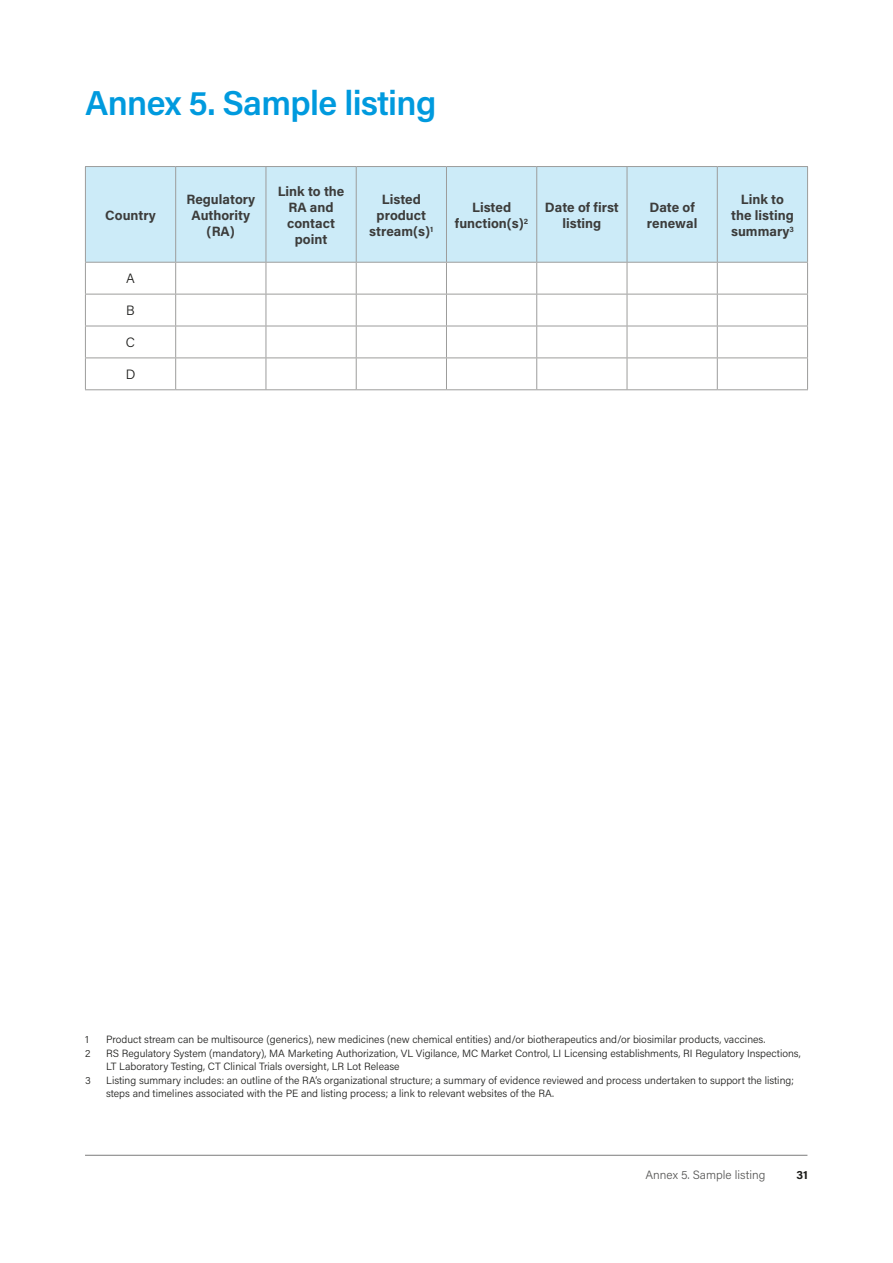
<style>
.page{position:relative;width:893px;height:1263px;background:#fff}
.page>*{position:absolute;margin:0;border:0;box-sizing:border-box;transform-origin:0 0}
.t1{font:600 34.5px "Acumin Pro";letter-spacing:-.02em;color:#009ade}
.t2{font:700 13.5px/16.2px "Acumin Pro";color:#3c3c3b;text-align:center}
.t3{font:300 13.5px "Acumin Pro";color:#1d1d1b}
.t4{font:300 12px "Acumin Pro";color:#575756}
.t5{font:700 12px "Acumin Pro";color:#1d1d1b}
.t6{font:300 10.5px/13.5px "Acumin Pro";color:#1d1d1b}
</style>
<div class="page">
<hr style="left:85px;top:1155px;width:722px;height:1px;background:#7c7b7b">
<div style="left:86px;top:167px;width:721px;height:95px;background:#ccebf8"></div>
<hr style="left:85px;top:166px;width:91px;height:1px;background:#9d9d9c">
<hr style="left:85px;top:167px;width:1px;height:95px;background:#9d9d9c">
<hr style="left:176px;top:166px;width:90px;height:1px;background:#9d9d9c">
<hr style="left:175px;top:167px;width:1px;height:95px;background:#9d9d9c">
<hr style="left:266px;top:166px;width:90px;height:1px;background:#9d9d9c">
<hr style="left:356px;top:166px;width:90px;height:1px;background:#9d9d9c">
<hr style="left:446px;top:166px;width:91px;height:1px;background:#9d9d9c">
<hr style="left:537px;top:166px;width:90px;height:1px;background:#9d9d9c">
<hr style="left:627px;top:166px;width:90px;height:1px;background:#9d9d9c">
<hr style="left:717px;top:166px;width:91px;height:1px;background:#9d9d9c">
<hr style="left:807px;top:167px;width:1px;height:95px;background:#9d9d9c">
<hr style="left:266px;top:167px;width:1px;height:95px;background:#9d9d9c">
<hr style="left:356px;top:167px;width:1px;height:95px;background:#9d9d9c">
<hr style="left:446px;top:167px;width:1px;height:95px;background:#9d9d9c">
<hr style="left:536px;top:167px;width:1px;height:95px;background:#9d9d9c">
<hr style="left:85px;top:294px;width:91px;height:1px;background:#9d9d9c">
<hr style="left:176px;top:294px;width:90px;height:1px;background:#9d9d9c">
<hr style="left:266px;top:294px;width:90px;height:1px;background:#9d9d9c">
<hr style="left:356px;top:294px;width:90px;height:1px;background:#9d9d9c">
<hr style="left:446px;top:294px;width:91px;height:1px;background:#9d9d9c">
<hr style="left:537px;top:294px;width:90px;height:1px;background:#9d9d9c">
<hr style="left:627px;top:294px;width:90px;height:1px;background:#9d9d9c">
<hr style="left:717px;top:294px;width:91px;height:1px;background:#9d9d9c">
<hr style="left:85px;top:326px;width:91px;height:1px;background:#9d9d9c">
<hr style="left:176px;top:326px;width:90px;height:1px;background:#9d9d9c">
<hr style="left:266px;top:326px;width:90px;height:1px;background:#9d9d9c">
<hr style="left:356px;top:326px;width:90px;height:1px;background:#9d9d9c">
<hr style="left:446px;top:326px;width:91px;height:1px;background:#9d9d9c">
<hr style="left:537px;top:326px;width:90px;height:1px;background:#9d9d9c">
<hr style="left:627px;top:326px;width:90px;height:1px;background:#9d9d9c">
<hr style="left:717px;top:326px;width:91px;height:1px;background:#9d9d9c">
<hr style="left:627px;top:167px;width:1px;height:95px;background:#9d9d9c">
<hr style="left:85px;top:357px;width:91px;height:1px;background:#9d9d9c">
<hr style="left:176px;top:357px;width:90px;height:1px;background:#9d9d9c">
<hr style="left:266px;top:357px;width:90px;height:1px;background:#9d9d9c">
<hr style="left:356px;top:357px;width:90px;height:1px;background:#9d9d9c">
<hr style="left:446px;top:357px;width:91px;height:1px;background:#9d9d9c">
<hr style="left:537px;top:357px;width:90px;height:1px;background:#9d9d9c">
<hr style="left:627px;top:357px;width:90px;height:1px;background:#9d9d9c">
<hr style="left:717px;top:357px;width:91px;height:1px;background:#9d9d9c">
<hr style="left:717px;top:167px;width:1px;height:95px;background:#9d9d9c">
<hr style="left:85px;top:262px;width:91px;height:1px;background:#9d9d9c">
<hr style="left:85px;top:263px;width:1px;height:31px;background:#9d9d9c">
<hr style="left:176px;top:262px;width:90px;height:1px;background:#9d9d9c">
<hr style="left:266px;top:262px;width:90px;height:1px;background:#9d9d9c">
<hr style="left:356px;top:262px;width:90px;height:1px;background:#9d9d9c">
<hr style="left:446px;top:262px;width:91px;height:1px;background:#9d9d9c">
<hr style="left:537px;top:262px;width:90px;height:1px;background:#9d9d9c">
<hr style="left:627px;top:262px;width:90px;height:1px;background:#9d9d9c">
<hr style="left:717px;top:262px;width:91px;height:1px;background:#9d9d9c">
<hr style="left:807px;top:263px;width:1px;height:31px;background:#9d9d9c">
<hr style="left:85px;top:294px;width:1px;height:32px;background:#9d9d9c">
<hr style="left:807px;top:294px;width:1px;height:32px;background:#9d9d9c">
<hr style="left:85px;top:326px;width:1px;height:31px;background:#9d9d9c">
<hr style="left:807px;top:326px;width:1px;height:31px;background:#9d9d9c">
<hr style="left:85px;top:358px;width:1px;height:31px;background:#9d9d9c">
<hr style="left:807px;top:358px;width:1px;height:31px;background:#9d9d9c">
<hr style="left:85px;top:389px;width:91px;height:1px;background:#9d9d9c">
<hr style="left:176px;top:389px;width:90px;height:1px;background:#9d9d9c">
<hr style="left:266px;top:389px;width:90px;height:1px;background:#9d9d9c">
<hr style="left:356px;top:389px;width:90px;height:1px;background:#9d9d9c">
<hr style="left:446px;top:389px;width:91px;height:1px;background:#9d9d9c">
<hr style="left:537px;top:389px;width:90px;height:1px;background:#9d9d9c">
<hr style="left:627px;top:389px;width:90px;height:1px;background:#9d9d9c">
<hr style="left:717px;top:389px;width:91px;height:1px;background:#9d9d9c">
<hr style="left:175px;top:263px;width:1px;height:31px;background:#9d9d9c">
<hr style="left:266px;top:263px;width:1px;height:31px;background:#9d9d9c">
<hr style="left:356px;top:263px;width:1px;height:31px;background:#9d9d9c">
<hr style="left:446px;top:263px;width:1px;height:31px;background:#9d9d9c">
<hr style="left:536px;top:263px;width:1px;height:31px;background:#9d9d9c">
<hr style="left:627px;top:263px;width:1px;height:31px;background:#9d9d9c">
<hr style="left:717px;top:263px;width:1px;height:31px;background:#9d9d9c">
<hr style="left:175px;top:294px;width:1px;height:32px;background:#9d9d9c">
<hr style="left:266px;top:294px;width:1px;height:32px;background:#9d9d9c">
<hr style="left:356px;top:294px;width:1px;height:32px;background:#9d9d9c">
<hr style="left:446px;top:294px;width:1px;height:32px;background:#9d9d9c">
<hr style="left:536px;top:294px;width:1px;height:32px;background:#9d9d9c">
<hr style="left:627px;top:294px;width:1px;height:32px;background:#9d9d9c">
<hr style="left:717px;top:294px;width:1px;height:32px;background:#9d9d9c">
<hr style="left:175px;top:326px;width:1px;height:31px;background:#9d9d9c">
<hr style="left:266px;top:326px;width:1px;height:31px;background:#9d9d9c">
<hr style="left:356px;top:326px;width:1px;height:31px;background:#9d9d9c">
<hr style="left:446px;top:326px;width:1px;height:31px;background:#9d9d9c">
<hr style="left:536px;top:326px;width:1px;height:31px;background:#9d9d9c">
<hr style="left:627px;top:326px;width:1px;height:31px;background:#9d9d9c">
<hr style="left:717px;top:326px;width:1px;height:31px;background:#9d9d9c">
<hr style="left:175px;top:358px;width:1px;height:31px;background:#9d9d9c">
<hr style="left:266px;top:358px;width:1px;height:31px;background:#9d9d9c">
<hr style="left:356px;top:358px;width:1px;height:31px;background:#9d9d9c">
<hr style="left:446px;top:358px;width:1px;height:31px;background:#9d9d9c">
<hr style="left:536px;top:358px;width:1px;height:31px;background:#9d9d9c">
<hr style="left:627px;top:358px;width:1px;height:31px;background:#9d9d9c">
<hr style="left:717px;top:358px;width:1px;height:31px;background:#9d9d9c">
<h1 class="t1" style="left:85px;top:78px;width:353px">Annex 5. Sample listing</h1>
<p class="t2" style="left:105px;top:207px;width:52px">Country</p>
<p class="t3" style="left:126px;top:269px;width:10px">A</p>
<p class="t3" style="left:126px;top:301px;width:10px">B</p>
<p class="t3" style="left:126px;top:333px;width:11px">C</p>
<p class="t3" style="left:126px;top:365px;width:11px">D</p>
<p class="t2" style="left:186px;top:190px;width:70px">Regulatory<br>Authority (RA)</p>
<p class="t2" style="left:278px;top:182px;width:68px">Link to the<br>RA and contact point</p>
<p class="t2" style="left:369px;top:190px;width:66px">Listed product stream(s)<sup>1</sup></p>
<p class="t2" style="left:455px;top:198px;width:75px">Listed function(s)<sup>2</sup></p>
<p class="t2" style="left:545px;top:198px;width:75px">Date of first listing</p>
<p class="t2" style="left:647px;top:198px;width:52px;text-align:left">Date of renewal</p>
<p class="t2" style="left:731px;top:190px;width:64px">Link to the listing summary<sup>3</sup></p>
<p class="t6" style="left:85px;top:1032px;width:5px">1</p>
<p class="t6" style="left:106px;top:1032px;width:661px">Product stream can be multisource (generics), new medicines (new chemical entities) and/or biotherapeutics and/or biosimilar products, vaccines.</p>
<p class="t6" style="left:85px;top:1046px;width:7px">2</p>
<p class="t6" style="left:106px;top:1046px;width:696px">RS Regulatory System (mandatory), MA Marketing Authorization, VL Vigilance, MC Market Control, LI Licensing establishments, RI Regulatory Inspections,<br>LT Laboratory Testing, CT Clinical Trials oversight, LR Lot Release</p>
<p class="t6" style="left:85px;top:1073px;width:7px">3</p>
<p class="t6" style="left:106px;top:1073px;width:689px">Listing summary includes: an outline of the RA’s organizational structure; a summary of evidence reviewed and process undertaken to support the listing; steps and timelines associated with the PE and listing process; a link to relevant websites of the RA.</p>
<p class="t4" style="left:645px;top:1166px;width:121px">Annex 5. Sample listing</p>
<p class="t5" style="left:796px;top:1166px;width:13px">31</p>
</div>
